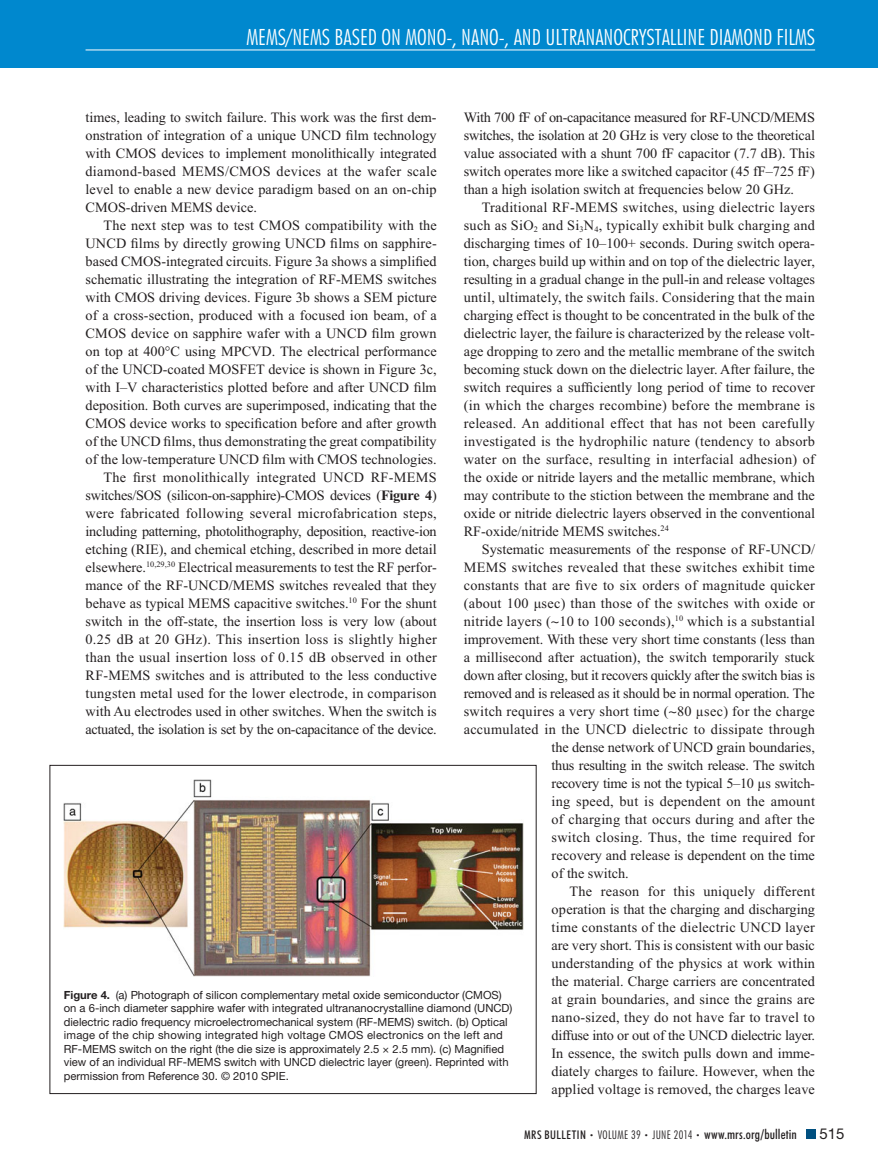
<style>
.page{position:relative;width:878px;height:1175px;background:#fff}
.page>*{position:absolute;margin:0;border:0;box-sizing:border-box;transform-origin:0 0}
.t1{font:300 condensed 22.5px "Futura BT";color:#fff}
.t2{font:15px "Helvetica Neue LT Std";color:#231f20}
.t3{font:14.25px/18px "Times New Roman";color:#231f20;text-align:justify}
.t4{font:14.25px "Times New Roman";letter-spacing:.02em;color:#231f20}
.t5{font:14.25px "Times New Roman";letter-spacing:-.02em;color:#231f20}
.t6{font:500 condensed 13.5px "Futura BT";letter-spacing:.01em;color:#231f20}
.t7{font:11.25px/13.5px "Helvetica Neue LT Std";color:#231f20}
.s1{font-weight:700}
.s2{font-family:"Tn Q"}
.s3{font-size:12px}
.s4{font-weight:300;font-size:7.5px}
.s5{font-weight:300;font-size:12px}
</style>
<div class="page">
<div style="left:0;top:0;width:878px;height:68px;background:#0088ce"></div>
<hr style="left:86px;top:50px;width:729px;height:1px;background:#fff">
<div style="left:806px;top:1130px;width:9px;height:8px;background:#005080"></div>
<img style="left:64px;top:779px;width:459px;height:197px">
<div style="left:50px;top:765px;width:486px;height:329px;border:1px solid #231f20"></div>
<h1 class="t1" style="left:246px;top:29px;width:570px">MEMS/NEMS BASED ON MONO-, NANO-, AND ULTRANANOCRYSTALLINE DIAMOND FILMS</h1>
<p class="t3" style="left:86px;top:109px;width:353px">times, leading to switch failure. This work was the first dem&shy;onstration of integration of a unique UNCD film technology with CMOS devices to implement monolithically integrated diamond-based MEMS/CMOS devices at the wafer scale level to enable a new device paradigm based on an on-chip CMOS-driven MEMS device.</p>
<p class="t3" style="left:85px;top:217px;width:353px;text-align:right">The next step was to test CMOS compatibility with the UNCD films by directly growing UNCD films on sapphire&shy;based CMOS-integrated circuits. Figure 3a shows a simplified schematic illustrating the integration of RF-MEMS switches with CMOS driving devices. Figure 3b shows a SEM picture of a cross-section, produced with a focused ion beam, of a CMOS device on sapphire wafer with a UNCD film grown on top at 400°C using MPCVD. The electrical performance of the UNCD-coated MOSFET device is shown in Figure 3c , with I–V characteristics plotted before and after UNCD film deposition. Both curves are superimposed, indicating that the CMOS device works to specification before and after growth of the UNCD films, thus demonstrating the great compatibility of the low-temperature UNCD film with CMOS technologies.<br>The first monolithically integrated UNCD RF-MEMS switches/SOS (silicon-on-sapphire)-CMOS devices ( <span class="s1">Figure 4</span> ) were fabricated following several microfabrication steps, including patterning, photolithography, deposition, reactive-ion etching (RIE), and chemical etching, described in more detail elsewhere. <sup>10</sup> <sup>,</sup> <sup>29</sup> <sup>,</sup> <sup>30</sup> Electrical measurements to test the RF perfor&shy;mance of the RF-UNCD/MEMS switches revealed that they behave as typical MEMS capacitive switches. <sup>10</sup> For the shunt switch in the off-state, the insertion loss is very low (about 0.25 dB at 20 GHz). This insertion loss is slightly higher than the usual insertion loss of 0.15 dB observed in other RF-MEMS switches and is attributed to the less conductive tungsten metal used for the lower electrode, in comparison with Au electrodes used in other switches. When the switch is actuated, the isolation is set by the on-capacitance of the device.</p>
<p class="t3" style="left:464px;top:109px;width:353px">With 700 fF of on-capacitance measured for RF-UNCD/MEMS switches, the isolation at 20 GHz is very close to the theoretical value associated with a shunt 700 fF capacitor (7.7 dB). This switch operates more like a switched capacitor (45 fF–725 fF) than a high isolation switch at frequencies below 20 GHz.</p>
<p class="t3" style="left:464px;top:199px;width:353px;text-indent:18px">Traditional RF-MEMS switches, using dielectric layers such as SiO <sub>2</sub> and Si <sub>3</sub> N <sub>4</sub> , typically exhibit bulk charging and discharging times of 10–100+ seconds. During switch opera&shy;tion, charges build up within and on top of the dielectric layer, resulting in a gradual change in the pull-in and release voltages until, ultimately, the switch fails. Considering that the main charging effect is thought to be concentrated in the bulk of the dielectric layer, the failure is characterized by the release volt&shy;age dropping to zero and the metallic membrane of the switch becoming stuck down on the dielectric layer. After failure, the switch requires a sufficiently long period of time to recover (in which the charges recombine) before the membrane is released. An additional effect that has not been carefully investigated is the hydrophilic nature (tendency to absorb water on the surface, resulting in interfacial adhesion) of the oxide or nitride layers and the metallic membrane, which may contribute to the stiction between the membrane and the oxide or nitride dielectric layers observed in the conventional RF-oxide/nitride MEMS switches. <sup>24</sup></p>
<p class="t3" style="left:481px;top:541px;width:335px">Systematic measurements of the response of RF-UNCD/</p>
<p class="t4" style="left:463px;top:561px;width:353px">MEMS switches revealed that these switches exhibit time</p>
<p class="t4" style="left:463px;top:579px;width:353px">constants that are five to six orders of magnitude quicker</p>
<p class="t4" style="left:463px;top:597px;width:353px">(about 100 μ sec) than those of the switches with oxide or</p>
<p class="t4" style="left:463px;top:615px;width:353px">nitride layers ( <span class="s2">∼</span> 10 to 100 seconds), <sup>10</sup> which is a substantial</p>
<p class="t3" style="left:464px;top:631px;width:353px">improvement. With these very short time constants (less than</p>
<p class="t3" style="left:464px;top:649px;width:353px">a millisecond after actuation), the switch temporarily stuck</p>
<p class="t5" style="left:464px;top:669px;width:353px">down after closing, but it recovers quickly after the switch bias is</p>
<p class="t5" style="left:464px;top:687px;width:353px">removed and is released as it should be in normal operation. The</p>
<p class="t4" style="left:464px;top:705px;width:353px">switch requires a very short time ( <span class="s2">∼</span> 80 µsec) for the charge</p>
<p class="t4" style="left:464px;top:723px;width:353px">accumulated in the UNCD dielectric to dissipate through</p>
<p class="t3" style="left:551px;top:739px;width:265px">the dense network of UNCD grain boundaries,</p>
<p class="t5" style="left:551px;top:759px;width:265px">thus resulting in the switch release. The switch</p>
<p class="t5" style="left:551px;top:777px;width:265px">recovery time is not the typical 5–10 µs switch-</p>
<p class="t4" style="left:551px;top:795px;width:265px">ing speed, but is dependent on the amount</p>
<p class="t4" style="left:551px;top:813px;width:265px">of charging that occurs during and after the</p>
<p class="t4" style="left:551px;top:831px;width:265px">switch closing. Thus, the time required for</p>
<p class="t3" style="left:551px;top:847px;width:265px">recovery and release is dependent on the time</p>
<p class="t3" style="left:551px;top:865px;width:79px">of the switch.</p>
<p class="t4" style="left:569px;top:885px;width:247px">The reason for this uniquely different</p>
<p class="t3" style="left:551px;top:901px;width:265px">operation is that the charging and discharging</p>
<p class="t4" style="left:551px;top:921px;width:265px">time constants of the dielectric UNCD layer</p>
<p class="t3" style="left:551px;top:937px;width:265px">are very short. This is consistent with our basic</p>
<p class="t3" style="left:551px;top:955px;width:265px">understanding of the physics at work within</p>
<p class="t3" style="left:551px;top:973px;width:265px">the material. Charge carriers are concentrated</p>
<p class="t3" style="left:551px;top:991px;width:265px">at grain boundaries, and since the grains are</p>
<p class="t4" style="left:551px;top:1011px;width:265px">nano-sized, they do not have far to travel to</p>
<p class="t5" style="left:551px;top:1029px;width:265px">diffuse into or out of the UNCD dielectric layer.</p>
<p class="t3" style="left:551px;top:1045px;width:265px">In essence, the switch pulls down and imme-</p>
<p class="t3" style="left:551px;top:1063px;width:265px">diately charges to failure. However, when the</p>
<p class="t3" style="left:551px;top:1081px;width:265px">applied voltage is removed, the charges leave</p>
<p class="t7" style="left:64px;top:989px;width:450px"><span class="s1">Figure 4.</span> (a) Photograph of silicon complementary metal oxide semiconductor (CMOS) on a 6-inch diameter sapphire wafer with integrated ultrananocrystalline diamond (UNCD) dielectric radio frequency microelectromechanical system (RF-MEMS) switch. (b) Optical image of the chip showing integrated high voltage CMOS electronics on the left and RF-MEMS switch on the right (the die size is approximately 2.5 × 2.5 mm). (c) Magnified view of an individual RF-MEMS switch with UNCD dielectric layer (green). Reprinted with permission from Reference 30. © 2010 SPIE.</p>
<p class="t6" style="left:524px;top:1129px;width:274px"><span class="s3">MRS BULLETIN</span> <span class="s4">•</span> <span class="s5">VOLUME 39</span> <span class="s4">•</span> <span class="s5">JUNE 2014</span> <span class="s4">•</span> www.mrs.org/bulletin</p>
<p class="t2" style="left:819px;top:1128px;width:27px">515</p>
</div>
